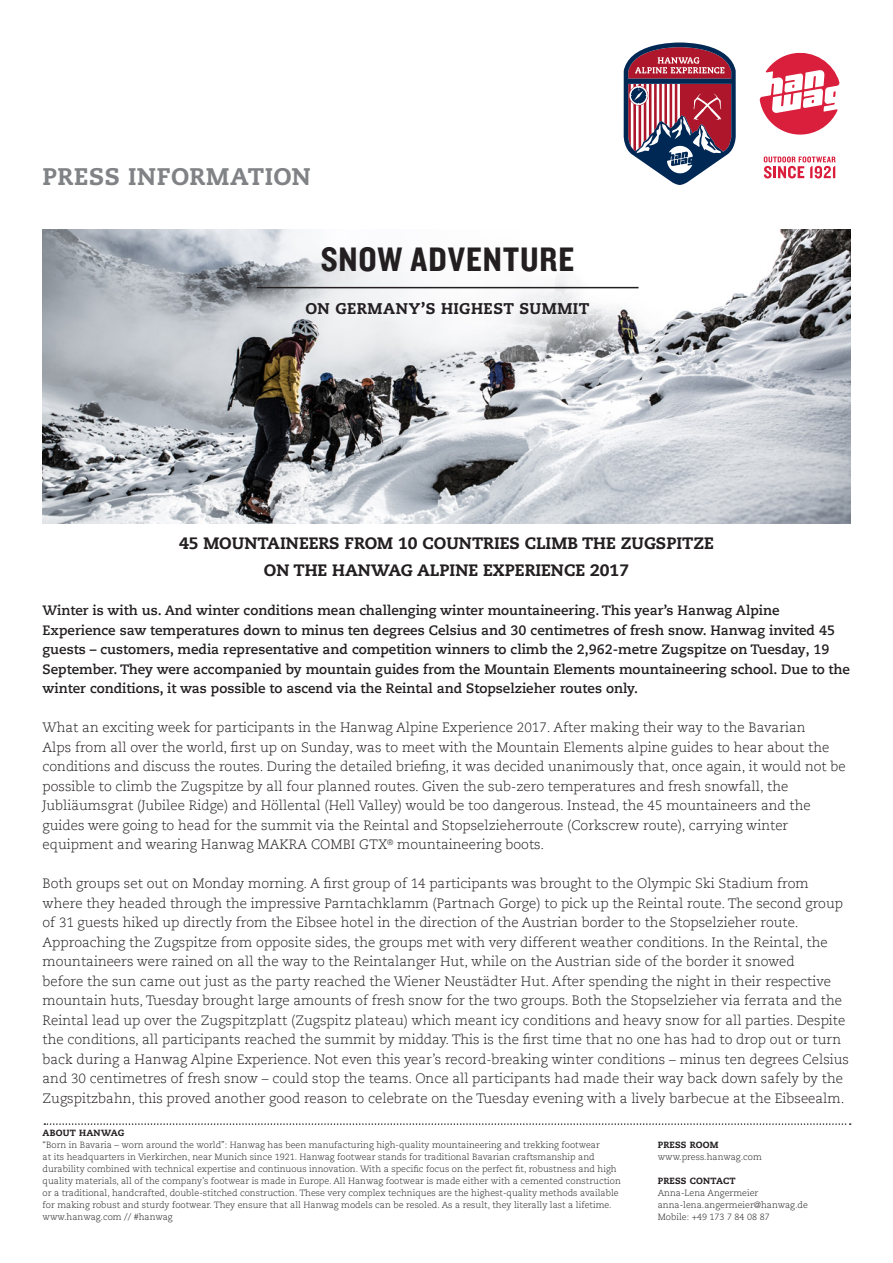
<style>
.page{position:relative;width:893px;height:1263px;background:#fff}
.page>*{position:absolute;margin:0;border:0;box-sizing:border-box;transform-origin:0 0}
.BU_DE{font:35.25px "Knockout 50 Welterweight";letter-spacing:.025em;color:#231f20}
.Schuhname_Head_2016{font:800 24px "Caecilia LT Std";letter-spacing:.02em;color:#808285}
.t1{font:800 16.5px "Caecilia LT Std";color:#231f20}
.BU_DE-2{font:800 15.45px "Caecilia LT Std";letter-spacing:.035em;color:#231f20}
.t2{font:300 13.5px/19.5px "Caecilia Com 45";color:#231f20}
.t3{font:700 13.5px/19.5px "Caecilia Com 75";color:#231f20}
.t4{font:300 9px/12px "Caecilia LT Std";color:#231f20}
.t5{font:800 9px "Caecilia LT Std";letter-spacing:.025em;color:#231f20}
</style>
<div class="page">
<img style="left:43px;top:230px;width:807px;height:294px">
<svg style="left:764px;top:156px;width:71px;height:22px"></svg>
<svg style="left:759px;top:52px;width:81px;height:83px"></svg>
<hr style="left:257px;top:287px;width:381px;height:1px;background:#231f20">
<svg style="left:624px;top:43px;width:112px;height:142px"></svg>
<svg style="left:44px;top:1123px;width:807px;height:2px"></svg>
<p class="Schuhname_Head_2016" style="left:43px;top:162px;width:270px">PRESS INFORMATION</p>
<p class="BU_DE" style="left:321px;top:236px;width:255px">SNOW ADVENTURE</p>
<p class="BU_DE-2" style="left:306px;top:299px;width:286px">ON GERMANY’S HIGHEST SUMMIT</p>
<p class="t1" style="left:179px;top:533px;width:536px">45 MOUNTAINEERS FROM 10 COUNTRIES CLIMB THE ZUGSPITZE</p>
<p class="t1" style="left:264px;top:560px;width:367px">ON THE HANWAG ALPINE EXPERIENCE 2017</p>
<p class="t3" style="left:43px;top:600px;width:739px">Winter is with us. And winter conditions mean challenging winter mountaineering. This year’s Hanwag Alpine</p>
<p class="t3" style="left:43px;top:620px;width:809px">Experience saw temperatures down to minus ten degrees Celsius and 30 centimetres of fresh snow. Hanwag invited 45 guests – customers, media representative and competition winners to climb the 2,962-metre Zugspitze on Tuesday, 19<br>September. They were accompanied by mountain guides from the Mountain Elements mountaineering school. Due to the winter conditions, it was possible to ascend via the Reintal and Stopselzieher routes only.</p>
<p class="t2" style="left:43px;top:718px;width:805px">What an exciting week for participants in the Hanwag Alpine Experience 2017. After making their way to the Bavarian<br>Alps from all over the world, first up on Sunday, was to meet with the Mountain Elements alpine guides to hear about the conditions and discuss the routes. During the detailed briefing, it was decided unanimously that, once again, it would not be possible to climb the Zugspitze by all four planned routes. Given the sub-zero temperatures and fresh snowfall, the</p>
<p class="t2" style="left:43px;top:796px;width:770px">Jubliäumsgrat (Jubilee Ridge) and Höllental (Hell Valley) would be too dangerous. Instead, the 45 mountaineers and the</p>
<p class="t2" style="left:43px;top:815px;width:747px">guides were going to head for the summit via the Reintal and Stopselzieherroute (Corkscrew route), carrying winter</p>
<p class="t2" style="left:43px;top:835px;width:503px">equipment and wearing Hanwag MAKRA COMBI GTX<sup>®</sup> mountaineering boots.</p>
<p class="t2" style="left:43px;top:874px;width:768px">Both groups set out on Monday morning. A first group of 14 participants was brought to the Olympic Ski Stadium from</p>
<p class="t2" style="left:43px;top:893px;width:802px">where they headed through the impressive Parntachklamm (Partnach Gorge) to pick up the Reintal route. The second group of 31 guests hiked up directly from the Eibsee hotel in the direction of the Austrian border to the Stopselzieher route.</p>
<p class="t2" style="left:43px;top:932px;width:787px">Approaching the Zugspitze from opposite sides, the groups met with very different weather conditions. In the Reintal, the mountaineers were rained on all the way to the Reintalanger Hut, while on the Austrian side of the border it snowed</p>
<p class="t2" style="left:43px;top:971px;width:808px">before the sun came out just as the party reached the Wiener Neustädter Hut. After spending the night in their respective mountain huts, Tuesday brought large amounts of fresh snow for the two groups. Both the Stopselzieher via ferrata and the Reintal lead up over the Zugspitzplatt (Zugspitz plateau) which meant icy conditions and heavy snow for all parties. Despite the conditions, all participants reached the summit by midday. This is the first time that no one has had to drop out or turn back during a Hanwag Alpine Experience. Not even this year’s record-breaking winter conditions – minus ten degrees Celsius and 30 centimetres of fresh snow – could stop the teams. Once all participants had made their way back down safely by the Zugspitzbahn, this proved another good reason to celebrate on the Tuesday evening with a lively barbecue at the Eibseealm.</p>
<p class="t5" style="left:43px;top:1128px;width:83px">ABOUT HANWAG</p>
<p class="t4" style="left:43px;top:1139px;width:580px">“Born in Bavaria – worn around the world”: Hanwag has been manufacturing high-quality mountaineering and trekking footwear<br>at its headquarters in Vierkirchen, near Munich since 1921. Hanwag footwear stands for traditional Bavarian craftsmanship and durability combined with technical expertise and continuous innovation. With a specific focus on the perfect fit, robustness and high quality materials, all of the company’s footwear is made in Europe. All Hanwag footwear is made either with a cemented construction or a traditional, handcrafted, double-stitched construction. These very complex techniques are the highest-quality methods available for making robust and sturdy footwear. They ensure that all Hanwag models can be resoled. As a result, they literally last a lifetime. www.hanwag.com // #hanwag</p>
<p class="t5" style="left:658px;top:1140px;width:62px">PRESS ROOM</p>
<p class="t4" style="left:658px;top:1151px;width:106px">www.press.hanwag.com</p>
<p class="t5" style="left:658px;top:1176px;width:79px">PRESS CONTACT</p>
<p class="t4" style="left:658px;top:1187px;width:102px">Anna-Lena Angermeier</p>
<p class="t4" style="left:658px;top:1199px;width:152px">anna-lena.angermeier@hanwag.de</p>
<p class="t4" style="left:658px;top:1211px;width:113px">Mobile: +49 173 7 84 08 87</p>
</div>
